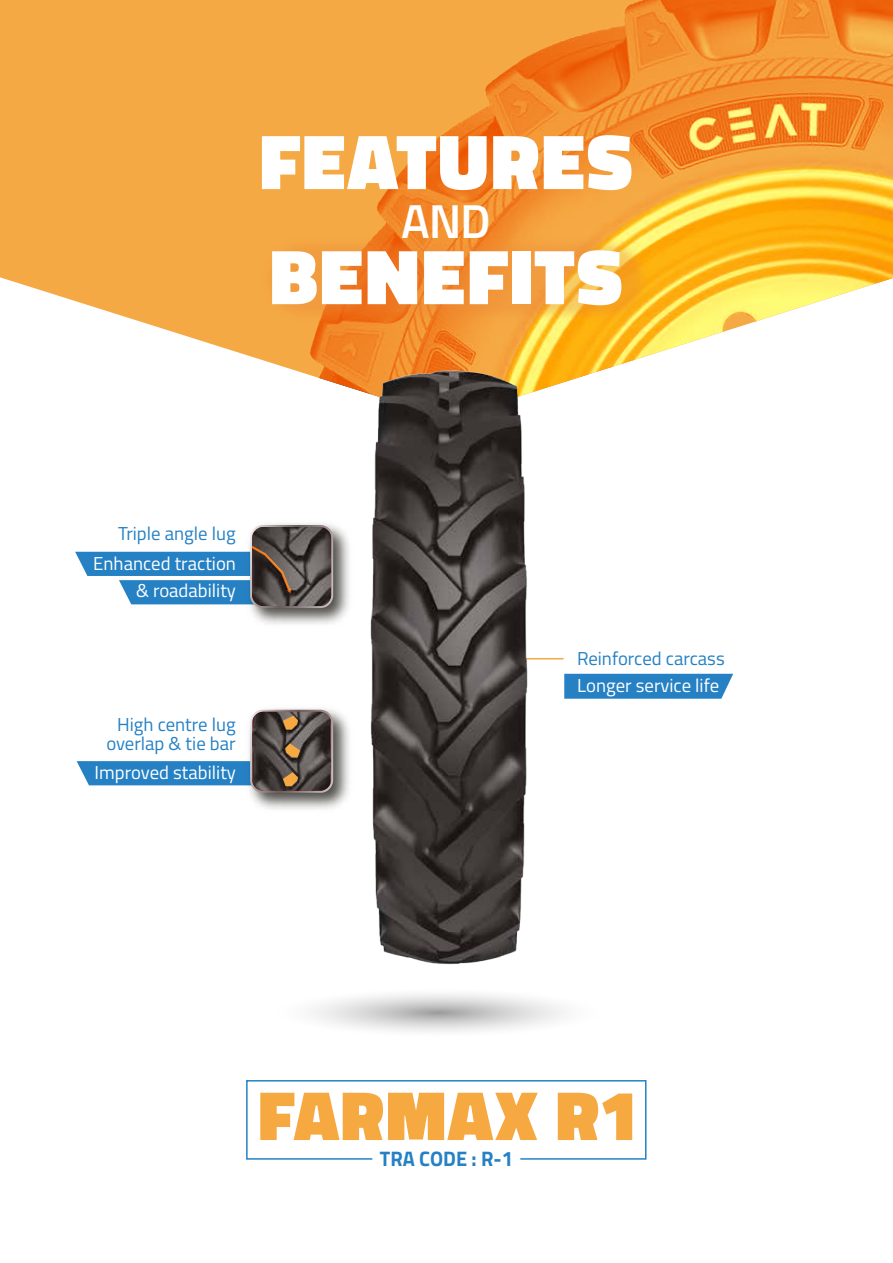
<style>
.page{position:relative;width:893px;height:1263px;background:#fff}
.page>*{position:absolute;margin:0;border:0;box-sizing:border-box;transform-origin:0 0}
.t1{font:900 79.05px "Titillium Web";letter-spacing:.025em;color:#fff}
.t2{font:900 70.65px "Titillium Web";letter-spacing:.02em;color:#f7a941}
.t3{font:600 47.7px "Titillium Web";color:#fff}
.t4{font:700 21px "Titillium Web";color:#2581c4;scale:.96 1}
.t5{font:18.75px/27px "Titillium Web";color:#fff;text-align:right}
.t6{font:18.75px/19.5px "Titillium Web";color:#2581c4;text-align:center}
</style>
<div class="page">
<img style="left:17px;top:0;width:876px;height:336px">
<img style="left:216px;top:191px;width:480px;height:145px">
<img style="left:76px;top:336px;width:657px;height:696px">
<img style="left:241px;top:516px;width:116px;height:116px">
<svg style="left:75px;top:525px;width:258px;height:83px"></svg>
<img style="left:241px;top:701px;width:116px;height:116px">
<svg style="left:77px;top:710px;width:256px;height:83px"></svg>
<svg style="left:246px;top:1080px;width:401px;height:80px"></svg>
<h1 class="t1" style="left:260px;top:104px;width:374px">FEATURES</h1>
<h3 class="t3" style="left:401px;top:185px;width:91px">AND</h3>
<h1 class="t1" style="left:270px;top:219px;width:354px">BENEFITS</h1>
<p class="t6" style="left:118px;top:522px;width:119px">Triple angle lug</p>
<p class="t5" style="left:93px;top:549px;width:144px">Enhanced traction &amp; roadability</p>
<p class="t6" style="left:106px;top:714px;width:131px">High centre lug overlap &amp; tie bar</p>
<p class="t5" style="left:95px;top:758px;width:143px">Improved stability</p>
<p class="t6" style="left:577px;top:648px;width:149px">Reinforced carcass</p>
<p class="t5" style="left:577px;top:671px;width:143px">Longer service life</p>
<h2 class="t2" style="left:258px;top:1064px;width:381px">FARMAX R1</h2>
<p class="t4" style="left:380px;top:1142px;width:140px">TRA CODE : R-1</p>
</div>
